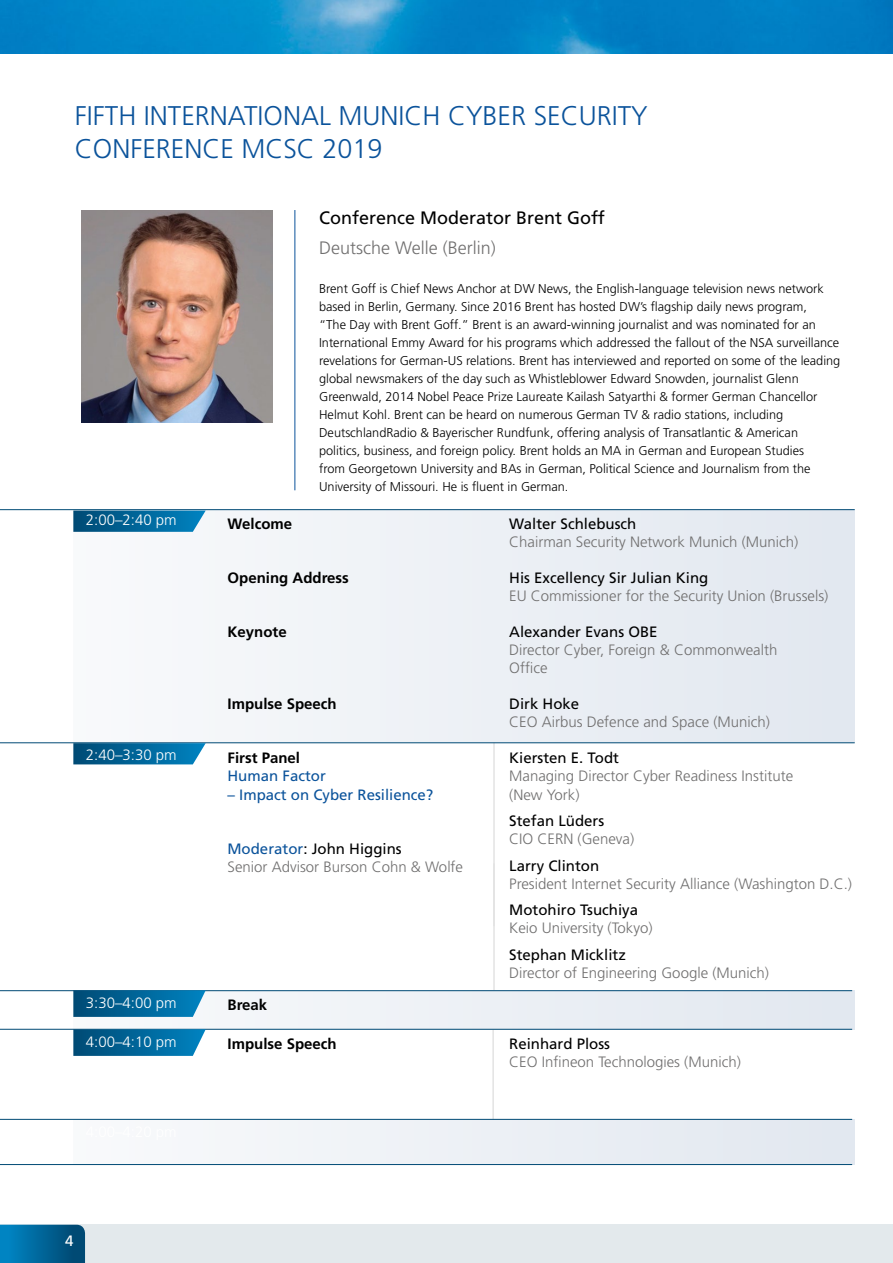
<style>
.page{position:relative;width:893px;height:1263px;background:#fff}
.page>*{position:absolute;margin:0;border:0;box-sizing:border-box;transform-origin:0 0}
.t1{font:300 27px/32.4px "Frutiger";color:#0b539b}
.t2{font:18px "Frutiger";color:#000}
.t3{font:300 18px "Frutiger";color:#706f6f}
.t4{font:300 15px/18px "Frutiger";color:#706f6f}
.t5{font:15px "Frutiger";color:#000}
.t6{font:700 15px "Frutiger";color:#000}
.t7{font:300 15px "Frutiger";color:#fff}
.t8{font:15px "Frutiger";color:#0b539b}
.t9{font:15px "Frutiger";color:#fff}
.t10{font:300 12.75px/18px "Frutiger";color:#000}
.s1{font-weight:400;color:#0b539b}
.s2{font-weight:400;color:#000}
</style>
<div class="page">
<div style="left:0;top:1225px;width:893px;height:38px;background:#e3e9ec"></div>
<svg style="left:0;top:1225px;width:85px;height:38px;background:#069"></svg>
<img style="left:0;top:0;width:893px;height:53px">
<div style="left:73px;top:509px;width:782px;height:234px;background:#edf1f5"></div>
<div style="left:73px;top:990px;width:782px;height:39px;background:#ebeff5"></div>
<div style="left:73px;top:1119px;width:782px;height:45px;background:#edf1f6"></div>
<hr style="left:493px;top:743px;width:2px;height:247px;background:#e3e3e3">
<hr style="left:492px;top:1029px;width:2px;height:90px;background:#e3e3e3">
<hr style="left:0;top:509px;width:855px;height:1px;background:#004a75">
<hr style="left:0;top:990px;width:852px;height:1px;background:#004a75">
<hr style="left:0;top:1119px;width:852px;height:1px;background:#004a75">
<hr style="left:0;top:1164px;width:852px;height:1px;background:#004a75">
<hr style="left:0;top:742px;width:855px;height:1px;background:#004a75">
<svg style="left:73px;top:510px;width:133px;height:22px;background:#1370a0"></svg>
<svg style="left:73px;top:743px;width:133px;height:21px;background:#0e6d9e"></svg>
<svg style="left:73px;top:990px;width:133px;height:27px;background:#0e6d9d"></svg>
<hr style="left:0;top:1029px;width:852px;height:1px;background:#004a75">
<svg style="left:73px;top:1029px;width:133px;height:27px;background:#0e6d9e"></svg>
<hr style="left:294px;top:210px;width:1px;height:280px;background:#0b539b">
<img style="left:81px;top:210px;width:192px;height:213px">
<h1 class="t1" style="left:75px;top:100px;width:574px">FIFTH INTERNATIONAL MUNICH CYBER SECURITY<br>CONFERENCE MCSC 2019</h1>
<h2 class="t2" style="left:319px;top:207px;width:287px">Conference Moderator Brent Goff</h2>
<h2 class="t3" style="left:319px;top:237px;width:178px">Deutsche Welle (Berlin)</h2>
<p class="t10" style="left:319px;top:279px;width:523px">Brent Goff is Chief News Anchor at DW News, the English-language television news network based in Berlin, Germany. Since 2016 Brent has hosted DW’s flagship daily news program,<br>“The Day with Brent Goff.” Brent is an award-winning journalist and was nominated for an International Emmy Award for his programs which addressed the fallout of the NSA surveillance revelations for German-US relations. Brent has interviewed and reported on some of the leading global newsmakers of the day such as Whistleblower Edward Snowden, journalist Glenn Greenwald, 2014 Nobel Peace Prize Laureate Kailash Satyarthi &amp; former German Chancellor Helmut Kohl. Brent can be heard on numerous German TV &amp; radio stations, including DeutschlandRadio &amp; Bayerischer Rundfunk, offering analysis of Transatlantic &amp; American politics, business, and foreign policy. Brent holds an MA in German and European Studies<br>from Georgetown University and BAs in German, Political Science and Journalism from the University of Missouri. He is fluent in German.</p>
<p class="t7" style="left:86px;top:511px;width:92px">2:00–2:40 pm</p>
<p class="t7" style="left:86px;top:746px;width:92px">2:40–3:30 pm</p>
<p class="t6" style="left:227px;top:515px;width:66px">Welcome</p>
<p class="t6" style="left:227px;top:569px;width:123px">Opening Address</p>
<p class="t6" style="left:227px;top:623px;width:61px">Keynote</p>
<p class="t6" style="left:227px;top:695px;width:111px">Impulse Speech</p>
<p class="t6" style="left:227px;top:749px;width:74px">First Panel</p>
<p class="t8" style="left:227px;top:767px;width:100px">Human Factor</p>
<p class="t8" style="left:227px;top:785px;width:207px">– Impact on Cyber Resilience?</p>
<p class="t4" style="left:227px;top:839px;width:237px"><span class="s1">Moderator</span><span class="s2">: John Higgins<br></span>Senior Advisor Burson Cohn &amp; Wolfe</p>
<p class="t5" style="left:509px;top:515px;width:129px">Walter Schlebusch</p>
<p class="t4" style="left:509px;top:533px;width:291px">Chairman Security Network Munich (Munich)</p>
<p class="t5" style="left:509px;top:569px;width:201px">His Excellency Sir Julian King</p>
<p class="t4" style="left:509px;top:587px;width:321px">EU Commissioner for the Security Union (Brussels)</p>
<p class="t5" style="left:509px;top:623px;width:150px">Alexander Evans OBE</p>
<p class="t4" style="left:509px;top:641px;width:270px">Director Cyber, Foreign &amp; Commonwealth<br>Office</p>
<p class="t5" style="left:509px;top:695px;width:72px">Dirk Hoke</p>
<p class="t4" style="left:509px;top:713px;width:262px">CEO Airbus Defence and Space (Munich)</p>
<p class="t5" style="left:509px;top:749px;width:111px">Kiersten E. Todt</p>
<p class="t4" style="left:509px;top:767px;width:285px">Managing Director Cyber Readiness Institute (New York)</p>
<p class="t5" style="left:509px;top:812px;width:97px">Stefan Lüders</p>
<p class="t4" style="left:509px;top:830px;width:127px">CIO CERN (Geneva)</p>
<p class="t5" style="left:509px;top:856px;width:92px">Larry Clinton</p>
<p class="t4" style="left:509px;top:874px;width:344px">President Internet Security Alliance (Washington D.C.)</p>
<p class="t5" style="left:509px;top:901px;width:130px">Motohiro Tsuchiya</p>
<p class="t4" style="left:509px;top:919px;width:145px">Keio University (Tokyo)</p>
<p class="t5" style="left:509px;top:945px;width:118px">Stephan Micklitz</p>
<p class="t4" style="left:509px;top:963px;width:261px">Director of Engineering Google (Munich)</p>
<p class="t7" style="left:86px;top:994px;width:92px">3:30–4:00 pm</p>
<p class="t7" style="left:86px;top:1033px;width:92px">4:00–4:10 pm</p>
<p class="t6" style="left:227px;top:995px;width:41px">Break</p>
<p class="t6" style="left:227px;top:1034px;width:111px">Impulse Speech</p>
<p class="t5" style="left:509px;top:1035px;width:102px">Reinhard Ploss</p>
<p class="t4" style="left:509px;top:1053px;width:233px">CEO Infineon Technologies (Munich)</p>
<p class="t9" style="left:65px;top:1232px;width:10px">4</p>
</div>
